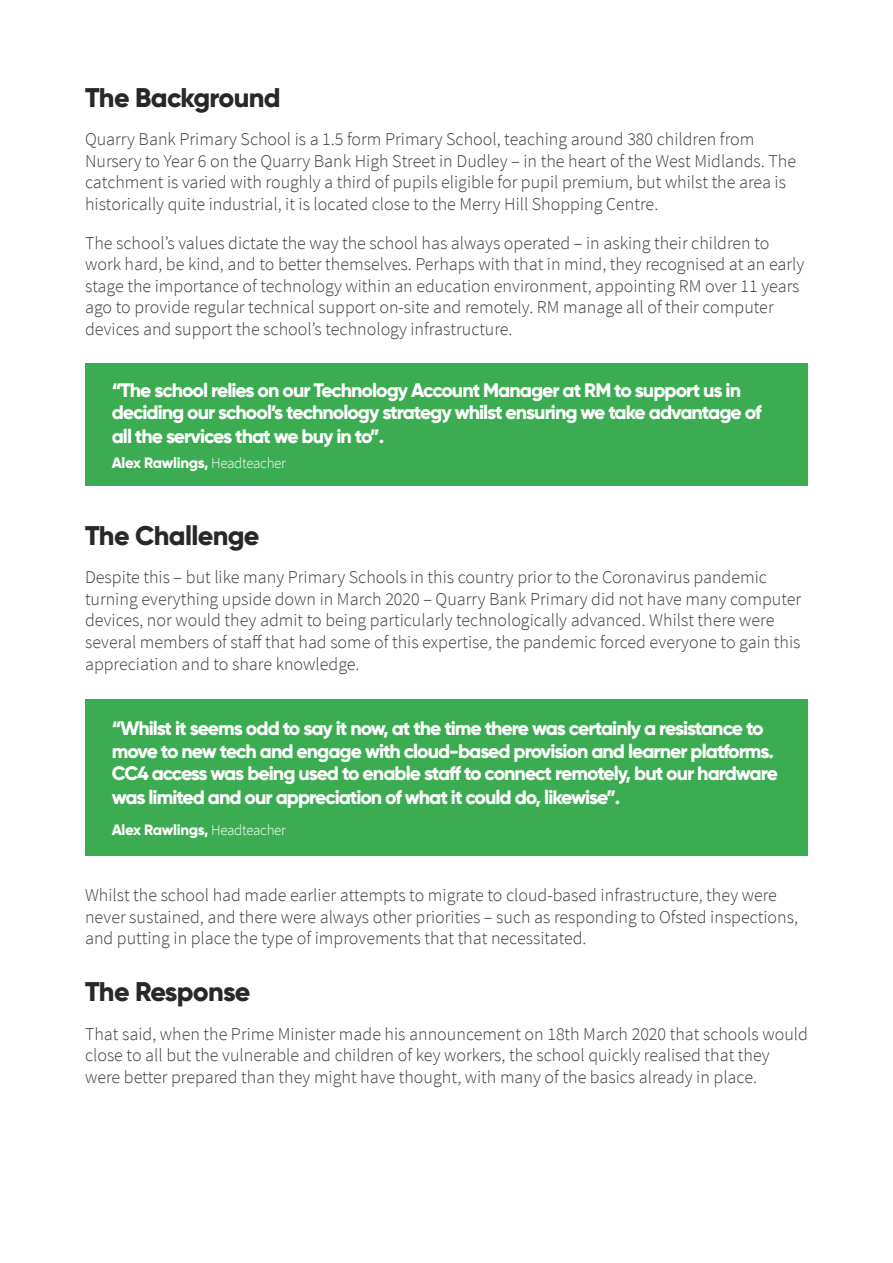
<style>
.page{position:relative;width:893px;height:1263px;background:#fff}
.page>*{position:absolute;margin:0;border:0;box-sizing:border-box;transform-origin:0 0}
.t1{font:800 27px "Gilroy";letter-spacing:-.025em;color:#282827}
.t2{font:800 19.5px/23px "Gilroy";letter-spacing:-.05em;color:#fff}
.t3{font:300 18px/21.6px "Source Sans Pro";color:#3c3c3b}
.t4{font:800 15px "Gilroy";letter-spacing:-.02em;color:#fff}
.s1{font-family:"Source Sans Pro";font-weight:300}
</style>
<div class="page">
<div style="left:85px;top:364px;width:723px;height:122px;background:#3bac51"></div>
<div style="left:85px;top:699px;width:723px;height:157px;background:#3bac51"></div>
<h1 class="t1" style="left:85px;top:80px;width:197px">The Background</h1>
<p class="t3" style="left:85px;top:129px;width:712px">Quarry Bank Primary School is a 1.5 form Primary School, teaching around 380 children from Nursery to Year 6 on the Quarry Bank High Street in Dudley – in the heart of the West Midlands. The catchment is varied with roughly a third of pupils eligible for pupil premium, but whilst the area is historically quite industrial, it is located close to the Merry Hill Shopping Centre.</p>
<p class="t3" style="left:85px;top:232px;width:721px">The school’s values dictate the way the school has always operated – in asking their children to work hard, be kind, and to better themselves. Perhaps with that in mind, they recognised at an early stage the importance of technology within an education environment, appointing RM over 11 years ago to provide regular technical support on-site and remotely. RM manage all of their computer devices and support the school’s technology infrastructure.</p>
<p class="t2" style="left:112px;top:378px;width:651px">“The school relies on our Technology Account Manager at RM to support us in deciding our school’s technology strategy whilst ensuring we take advantage of all the services that we buy in to”.</p>
<p class="t4" style="left:112px;top:454px;width:176px">Alex Rawlings, <span class="s1">Headteacher</span></p>
<h1 class="t1" style="left:85px;top:518px;width:176px">The Challenge</h1>
<p class="t3" style="left:85px;top:567px;width:718px">Despite this – but like many Primary Schools in this country prior to the Coronavirus pandemic turning everything upside down in March 2020 – Quarry Bank Primary did not have many computer devices, nor would they admit to being particularly technologically advanced. Whilst there were several members of staff that had some of this expertise, the pandemic forced everyone to gain this appreciation and to share knowledge.</p>
<p class="t2" style="left:112px;top:717px;width:668px">“Whilst it seems odd to say it now, at the time there was certainly a resistance to move to new tech and engage with cloud-based provision and learner platforms.<br>CC4 access was being used to enable staff to connect remotely, but our hardware was limited and our appreciation of what it could do, likewise”.</p>
<p class="t4" style="left:112px;top:821px;width:176px">Alex Rawlings, <span class="s1">Headteacher</span></p>
<p class="t3" style="left:85px;top:884px;width:714px">Whilst the school had made earlier attempts to migrate to cloud-based infrastructure, they were never sustained, and there were always other priorities – such as responding to Ofsted inspections, and putting in place the type of improvements that that necessitated.</p>
<h1 class="t1" style="left:85px;top:975px;width:167px">The Response</h1>
<p class="t3" style="left:85px;top:1023px;width:724px">That said, when the Prime Minister made his announcement on 18th March 2020 that schools would close to all but the vulnerable and children of key workers, the school quickly realised that they were better prepared than they might have thought, with many of the basics already in place.</p>
</div>
